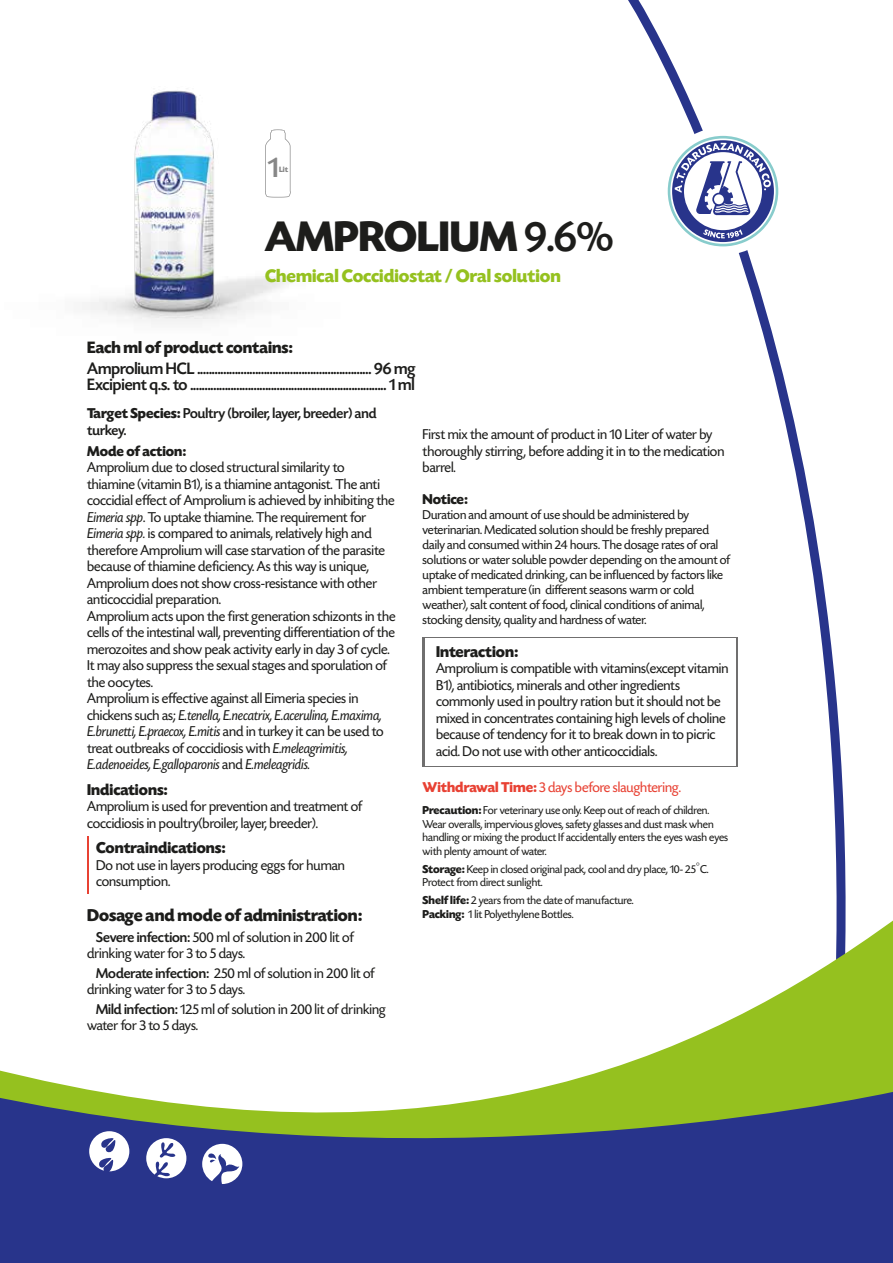
<style>
.page{position:relative;width:893px;height:1263px;background:#fff}
.page>*{position:absolute;margin:0;border:0;box-sizing:border-box;transform-origin:0 0}
.t1{font:700 45px "Today SHOP";color:#1d1d1b}
.t2{font:500 30.15px "Today SHOP";color:#878787}
.t3{font:700 19.05px "Today SHOP";color:#95c11f}
.t4{font:700 18px "Today SHOP";color:#1d1d1b}
.t5{font:500 17.4px/16.5px "Today SHOP";color:#1d1d1b}
.t6{font:700 17.4px "Today SHOP";color:#1d1d1b}
.t7{font:700 16.5px "Today SHOP";color:#1d1d1b}
.t8{font:15px/16.5px "Today SHOP";color:#1d1d1b}
.t9{font:500 15px/16.5px "Today SHOP";color:#1d1d1b}
.t10{font:15px "Today SHOP";color:#e84133}
.t11{font:700 15px "Today SHOP";color:#1d1d1b}
.t12{font:13.5px/15px "Today SHOP";color:#1d1d1b}
.t13{font:12px/13.5px "Today SHOP";color:#1d1d1b}
.t14{font:700 8.1px "Today SHOP";color:#878787}
.s1{font-weight:500}
.s2{font-weight:700}
.s3{font-style:italic}
</style>
<div class="page">
<svg style="left:628px;top:0;width:218px;height:905px"></svg>
<svg style="left:0;top:905px;width:893px;height:182px"></svg>
<svg style="left:0;top:1087px;width:893px;height:176px;background:#45557f"></svg>
<div style="left:659px;top:127px;width:128px;height:128px;background:#fff;border-radius:50%"></div>
<svg style="left:668px;top:136px;width:110px;height:110px"></svg>
<svg style="left:89px;top:1131px;width:40px;height:40px"></svg>
<svg style="left:202px;top:1144px;width:40px;height:40px"></svg>
<svg style="left:146px;top:1138px;width:40px;height:40px"></svg>
<img style="left:82px;top:90px;width:207px;height:234px">
<svg style="left:265px;top:129px;width:26px;height:68px"></svg>
<hr style="left:422px;top:637px;width:3px;height:130px;background:#706f6f">
<hr style="left:737px;top:637px;width:1px;height:130px;background:#706f6f">
<hr style="left:423px;top:637px;width:315px;height:1px;background:#706f6f">
<hr style="left:423px;top:766px;width:315px;height:1px;background:#706f6f">
<hr style="left:87px;top:836px;width:2px;height:57px;background:#e84133">
<h2 class="t2" style="left:268px;top:152px;width:12px">1</h2>
<p class="t14" style="left:279px;top:165px;width:11px">Lit</p>
<h1 class="t1" style="left:265px;top:213px;width:350px">AMPROLIUM <span class="s1">9.6%</span></h1>
<p class="t3" style="left:265px;top:266px;width:297px">Chemical Coccidiostat / Oral solution</p>
<p class="t6" style="left:87px;top:338px;width:207px">Each ml of product contains:</p>
<p class="t5" style="left:87px;top:360px;width:330px">Amprolium HCL ............................................................ 96 mg<br>Excipient q.s. to .................................................................... 1 ml</p>
<p class="t9" style="left:87px;top:406px;width:291px"><span class="s2">Target Species:</span> Poultry (broiler, layer, breeder) and turkey.</p>
<p class="t11" style="left:87px;top:443px;width:100px">Mode of action:</p>
<p class="t8" style="left:87px;top:460px;width:310px">Amprolium due to closed structural similarity to thiamine (vitamin B1), is a thiamine antagonist. The anti coccidial effect of Amprolium is achieved by inhibiting the <span class="s3">Eimeria spp</span>. To uptake thiamine. The requirement for <span class="s3">Eimeria spp.</span> is compared to animals, relatively high and therefore Amprolium will case starvation of the parasite because of thiamine deficiency. As this way is unique, Amprolium does not show cross-resistance with other anticoccidial preparation.<br>Amprolium acts upon the first generation schizonts in the cells of the intestinal wall, preventing differentiation of the merozoites and show peak activity early in day 3 of cycle.<br>It may also suppress the sexual stages and sporulation of the oocytes.<br>Amprolium is effective against all Eimeria species in chickens such as; <span class="s3">E.tenella, E.necatrix, E.acerulina, E.maxima, E.brunetti, E.praecox, E.mitis</span> and in turkey it can be used to treat outbreaks of coccidiosis with <span class="s3">E.meleagrimitis, E.adenoeides, E.galloparonis</span> and <span class="s3">E.meleagridis.</span></p>
<p class="t7" style="left:87px;top:781px;width:82px">Indications:</p>
<p class="t8" style="left:87px;top:799px;width:277px">Amprolium is used for prevention and treatment of coccidiosis in poultry(broiler, layer, breeder).</p>
<p class="t7" style="left:96px;top:839px;width:131px">Contraindications:</p>
<p class="t8" style="left:96px;top:857px;width:250px">Do not use in layers producing eggs for human consumption.</p>
<p class="t4" style="left:87px;top:906px;width:276px">Dosage and mode of administration:</p>
<p class="t8" style="left:87px;top:929px;width:268px;text-indent:9px"><span class="s1">Severe infection:</span> 500 ml of solution in 200 lit of drinking water for 3 to 5 days.</p>
<p class="t8" style="left:87px;top:965px;width:289px;text-indent:9px"><span class="s1">Moderate infection:</span> 250 ml of solution in 200 lit of drinking water for 3 to 5 days.</p>
<p class="t8" style="left:87px;top:1001px;width:300px;text-indent:9px"><span class="s1">Mild infection:</span> 125 ml of solution in 200 lit of drinking water for 3 to 5 days.</p>
<p class="t8" style="left:423px;top:426px;width:303px">First mix the amount of product in 10 Liter of water by thoroughly stirring, before adding it in to the medication barrel.</p>
<p class="t11" style="left:423px;top:491px;width:47px">Notice:</p>
<p class="t12" style="left:423px;top:507px;width:309px">Duration and amount of use should be administered by veterinarian. Medicated solution should be freshly prepared daily and consumed within 24 hours. The dosage rates of oral solutions or water soluble powder depending on the amount of uptake of medicated drinking, can be influenced by factors like ambient temperature (in different seasons warm or cold weather), salt content of food, clinical conditions of animal, stocking density, quality and hardness of water.</p>
<p class="t7" style="left:436px;top:643px;width:83px">Interaction:</p>
<p class="t8" style="left:436px;top:660px;width:294px">Amprolium is compatible with vitamins(except vitamin B1), antibiotics, minerals and other ingredients commonly used in poultry ration but it should not be mixed in concentrates containing high levels of choline because of tendency for it to break down in to picric acid. Do not use with other anticoccidials.</p>
<p class="t10" style="left:423px;top:779px;width:260px"><span class="s2">Withdrawal Time:</span> 3 days before slaughtering.</p>
<p class="t13" style="left:423px;top:804px;width:307px"><span class="s2">Precaution:</span> For veterinary use only. Keep out of reach of children.<br>Wear overalls, impervious gloves, safety glasses and dust mask when handling or mixing the product If accidentally enters the eyes wash eyes with plenty amount of water.</p>
<p class="t13" style="left:423px;top:862px;width:288px"><span class="s2">Storage:</span> Keep in closed original pack, cool and dry place, 10- 25<sup>◦</sup>C.<br>Protect from direct sunlight.</p>
<p class="t13" style="left:423px;top:894px;width:213px"><span class="s2">Shelf life:</span> 2 years from the date of manufacture.<br><span class="s2">Packing:</span> 1 lit Polyethylene Bottles.</p>
</div>
